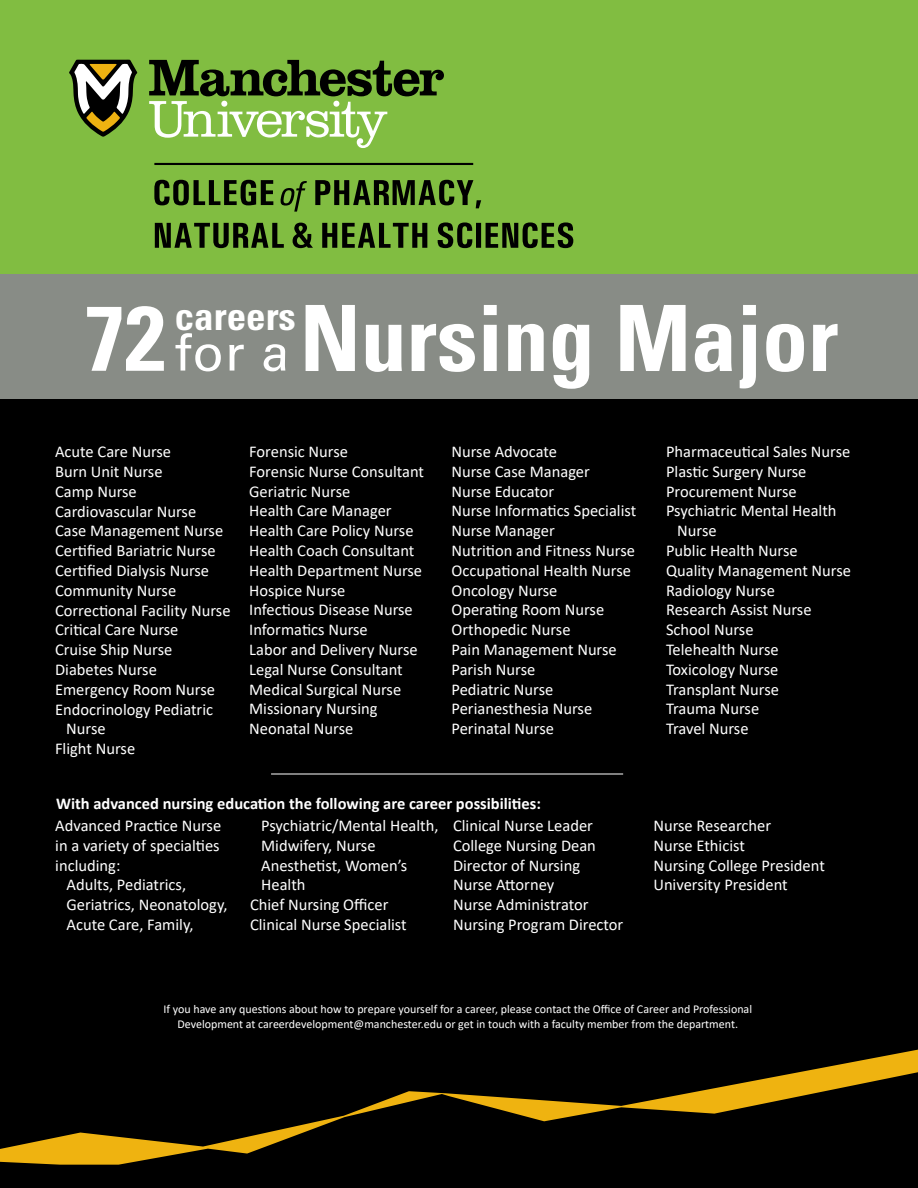
<style>
.page{position:relative;width:918px;height:1188px;background:#fff}
.page>*{position:absolute;margin:0;border:0;box-sizing:border-box;transform-origin:0 0}
.t1{font:700 condensed 91.5px "Univers LT Std";color:#fff}
.t2{font:51px "Univers LT Std";color:#fff}
.t3{font:700 condensed 39px "Univers LT Std";color:#fff}
.t4{font:16.5px/19.8px "Calibri";color:#fff}
.t5{font:700 16.5px "Calibri";color:#fff}
.t6{font:12px/14.4px "Calibri";color:#fff;text-align:center}
</style>
<div class="page">
<div style="left:0;top:0;width:918px;height:275px;background:#81bd41"></div>
<div style="left:0;top:385px;width:918px;height:803px;background:#000"></div>
<svg style="left:149px;top:60px;width:295px;height:88px"></svg>
<svg style="left:154px;top:180px;width:119px;height:25px"></svg>
<svg style="left:315px;top:180px;width:166px;height:28px"></svg>
<svg style="left:155px;top:223px;width:129px;height:25px"></svg>
<svg style="left:293px;top:223px;width:20px;height:25px"></svg>
<svg style="left:322px;top:223px;width:105px;height:25px"></svg>
<svg style="left:438px;top:222px;width:135px;height:26px"></svg>
<svg style="left:69px;top:60px;width:68px;height:77px"></svg>
<svg style="left:280px;top:181px;width:27px;height:31px"></svg>
<hr style="left:154px;top:163px;width:319px;height:2px;background:#000">
<div style="left:0;top:275px;width:918px;height:124px;background:#888c86"></div>
<svg style="left:0;top:1050px;width:918px;height:115px"></svg>
<hr style="left:271px;top:774px;width:352px;height:1px;background:#fff">
<h1 class="t1" style="left:84px;top:282px;width:83px">72</h1>
<h3 class="t3" style="left:175px;top:292px;width:123px">careers</h3>
<h2 class="t2" style="left:175px;top:322px;width:116px">for a</h2>
<h1 class="t1" style="left:300px;top:282px;width:540px">Nursing Major</h1>
<p class="t4" style="left:55px;top:441px;width:118px">Acute Care Nurse</p>
<p class="t4" style="left:55px;top:461px;width:109px">Burn Unit Nurse</p>
<p class="t4" style="left:55px;top:481px;width:83px">Camp Nurse</p>
<p class="t4" style="left:55px;top:501px;width:143px">Cardiovascular Nurse</p>
<p class="t4" style="left:55px;top:521px;width:170px">Case Management Nurse</p>
<p class="t4" style="left:55px;top:540px;width:162px">Certified Bariatric Nurse</p>
<p class="t4" style="left:55px;top:560px;width:156px">Certified Dialysis Nurse</p>
<p class="t4" style="left:55px;top:580px;width:123px">Community Nurse</p>
<p class="t4" style="left:55px;top:600px;width:177px">Correctional Facility Nurse</p>
<p class="t4" style="left:55px;top:620px;width:125px">Critical Care Nurse</p>
<p class="t4" style="left:55px;top:639px;width:119px">Cruise Ship Nurse</p>
<p class="t4" style="left:55px;top:659px;width:103px">Diabetes Nurse</p>
<p class="t4" style="left:55px;top:679px;width:162px">Emergency Room Nurse</p>
<p class="t4" style="left:55px;top:699px;width:160px">Endocrinology Pediatric</p>
<p class="t4" style="left:66px;top:719px;width:41px">Nurse</p>
<p class="t4" style="left:55px;top:738px;width:82px">Flight Nurse</p>
<p class="t4" style="left:249px;top:441px;width:176px">Forensic Nurse<br>Forensic Nurse Consultant<br>Geriatric Nurse<br>Health Care Manager<br>Health Care Policy Nurse<br>Health Coach Consultant<br>Health Department Nurse<br>Hospice Nurse<br>Infectious Disease Nurse<br>Informatics Nurse<br>Labor and Delivery Nurse<br>Legal Nurse Consultant<br>Medical Surgical Nurse<br>Missionary Nursing<br>Neonatal Nurse</p>
<p class="t4" style="left:452px;top:441px;width:186px">Nurse Advocate<br>Nurse Case Manager<br>Nurse Educator<br>Nurse Informatics Specialist<br>Nurse Manager<br>Nutrition and Fitness Nurse<br>Occupational Health Nurse<br>Oncology Nurse<br>Operating Room Nurse<br>Orthopedic Nurse<br>Pain Management Nurse<br>Parish Nurse<br>Pediatric Nurse<br>Perianesthesia Nurse<br>Perinatal Nurse</p>
<p class="t4" style="left:666px;top:441px;width:186px">Pharmaceutical Sales Nurse</p>
<p class="t4" style="left:666px;top:461px;width:142px">Plastic Surgery Nurse</p>
<p class="t4" style="left:666px;top:481px;width:132px">Procurement Nurse</p>
<p class="t4" style="left:666px;top:501px;width:172px">Psychiatric Mental Health</p>
<p class="t4" style="left:677px;top:520px;width:41px">Nurse</p>
<p class="t4" style="left:666px;top:540px;width:133px">Public Health Nurse</p>
<p class="t4" style="left:666px;top:560px;width:187px">Quality Management Nurse</p>
<p class="t4" style="left:666px;top:580px;width:110px">Radiology Nurse</p>
<p class="t4" style="left:666px;top:600px;width:147px">Research Assist Nurse</p>
<p class="t4" style="left:666px;top:619px;width:89px">School Nurse</p>
<p class="t4" style="left:666px;top:639px;width:114px">Telehealth Nurse</p>
<p class="t4" style="left:666px;top:659px;width:114px">Toxicology Nurse</p>
<p class="t4" style="left:666px;top:679px;width:115px">Transplant Nurse</p>
<p class="t4" style="left:666px;top:699px;width:95px">Trauma Nurse</p>
<p class="t4" style="left:666px;top:718px;width:84px">Travel Nurse</p>
<p class="t5" style="left:56px;top:791px;width:486px">With advanced nursing education the following are career possibilities:</p>
<p class="t4" style="left:55px;top:815px;width:167px">Advanced Practice Nurse</p>
<p class="t4" style="left:55px;top:835px;width:166px">in a variety of specialties</p>
<p class="t4" style="left:55px;top:855px;width:67px">including:</p>
<p class="t4" style="left:66px;top:875px;width:121px">Adults, Pediatrics,</p>
<p class="t4" style="left:66px;top:894px;width:162px">Geriatrics, Neonatology,</p>
<p class="t4" style="left:66px;top:914px;width:128px">Acute Care, Family,</p>
<p class="t4" style="left:261px;top:815px;width:179px">Psychiatric/Mental Health,</p>
<p class="t4" style="left:261px;top:835px;width:116px">Midwifery, Nurse</p>
<p class="t4" style="left:261px;top:855px;width:148px">Anesthetist, Women’s</p>
<p class="t4" style="left:261px;top:875px;width:46px">Health</p>
<p class="t4" style="left:250px;top:894px;width:140px">Chief Nursing Officer</p>
<p class="t4" style="left:250px;top:914px;width:158px">Clinical Nurse Specialist</p>
<p class="t4" style="left:453px;top:815px;width:172px">Clinical Nurse Leader<br>College Nursing Dean<br>Director of Nursing<br>Nurse Attorney<br>Nurse Administrator<br>Nursing Program Director</p>
<p class="t4" style="left:653px;top:815px;width:173px">Nurse Researcher<br>Nurse Ethicist<br>Nursing College President<br>University President</p>
<p class="t6" style="left:163px;top:1002px;width:590px">If you have any questions about how to prepare yourself for a career, please contact the Office of Career and Professional<br>Development at careerdevelopment@manchester.edu or get in touch with a faculty member from the department.</p>
</div>
